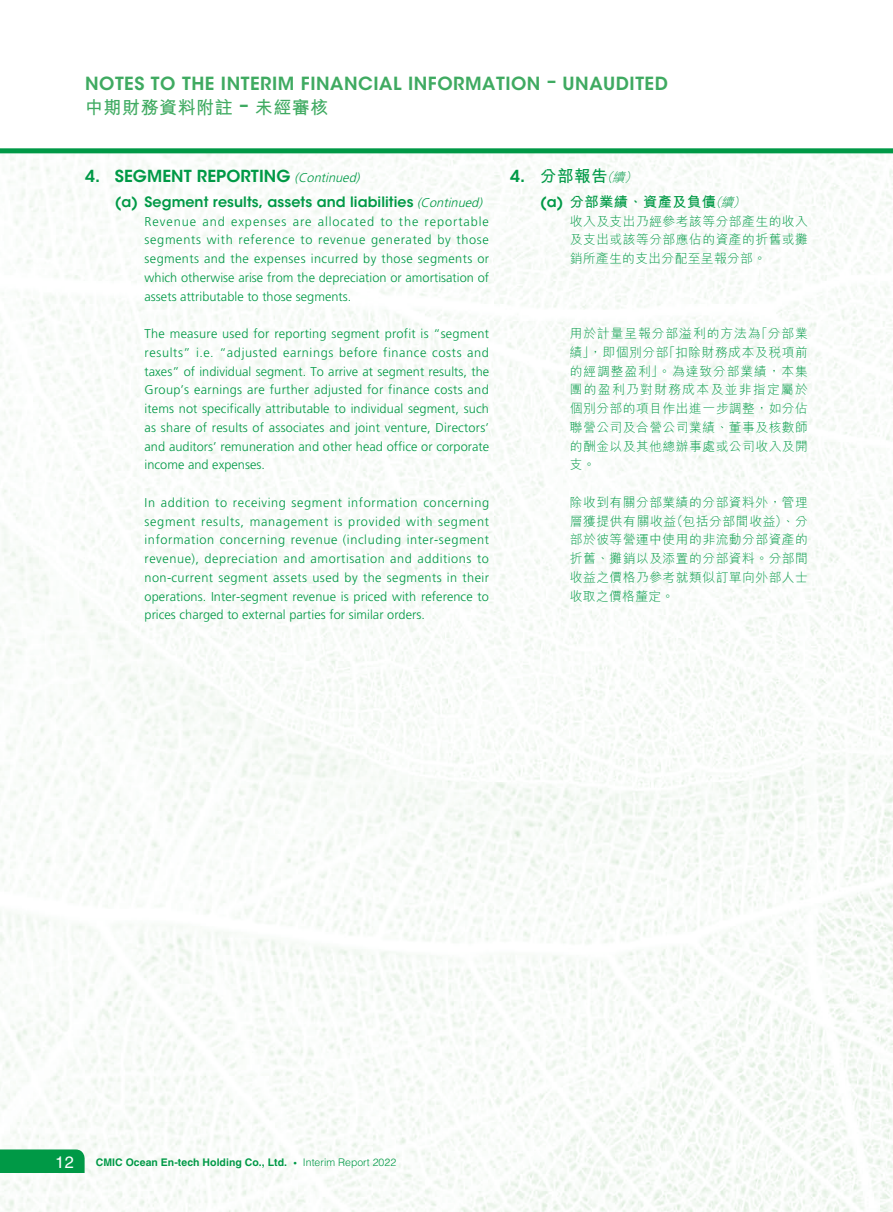
<style>
.page{position:relative;width:893px;height:1212px;background:#fff}
.page>*{position:absolute;margin:0;border:0;box-sizing:border-box;transform-origin:0 0}
.t1{font:600 18px "ITC Avant Garde Std";letter-spacing:.03em;color:#3faa61}
.t2{font:700 18px "M Hei HK";letter-spacing:.03em;color:#3faa61}
.t3{font:600 16.5px "ITC Avant Garde Std";letter-spacing:.005em;color:#009946}
.t4{font:700 16.5px "M Hei HK";color:#009946}
.t5{font:16.5px "Helvetica LT Std";color:#fff}
.t6{font:600 14.25px "ITC Avant Garde Std";letter-spacing:.005em;color:#009946}
.t7{font:700 14.25px "M Hei HK";letter-spacing:.03em;color:#009946}
.t8{font:300 12.75px/18.8px "Frutiger LT Std";letter-spacing:.005em;color:#009946;text-align:justify}
.t9{font:300 12.75px/18.8px "M Hei HK";letter-spacing:.04em;color:#009946;text-align:justify}
.t10{font:700 10.5px "Helvetica LT Std";letter-spacing:.005em;color:#009946}
.s1{font-family:"ITC Avant Garde Std";font-weight:600}
.s2{font-family:"Frutiger LT Std";font-weight:300;font-style:italic;font-size:12.75px}
.s3{font-weight:300;font-style:italic;font-size:12.75px}
.s4{font-family:"M Hei HK";font-weight:300;font-size:7.5px}
.s5{font-weight:300}
</style>
<div class="page">
<img style="left:0;top:148px;width:893px;height:1064px">
<div style="left:0;top:1149px;width:85px;height:24px;background:#009946"></div>
<h1 class="t1" style="left:85px;top:72px;width:584px">NOTES TO THE INTERIM FINANCIAL INFORMATION – UNAUDITED</h1>
<h1 class="t2" style="left:85px;top:94px;width:245px">中期財務資料附註 <span class="s1">–</span> 未經審核</h1>
<p class="t3" style="left:85px;top:166px;width:279px">4. SEGMENT REPORTING <span class="s2">(Continued)</span></p>
<p class="t6" style="left:115px;top:193px;width:372px">(a) Segment results, assets and liabilities <span class="s2">(Continued)</span></p>
<p class="t8" style="left:145px;top:212px;width:346px">Revenue and expenses are allocated to the reportable segments with reference to revenue generated by those segments and the expenses incurred by those segments or which otherwise arise from the depreciation or amortisation of assets attributable to those segments.</p>
<p class="t8" style="left:145px;top:324px;width:346px">The measure used for reporting segment profit is “segment results” i.e. “adjusted earnings before finance costs and taxes” of individual segment. To arrive at segment results, the Group’s earnings are further adjusted for finance costs and items not specifically attributable to individual segment, such as share of results of associates and joint venture, Directors’ and auditors’ remuneration and other head office or corporate income and expenses.</p>
<p class="t8" style="left:145px;top:493px;width:346px">In addition to receiving segment information concerning segment results, management is provided with segment information concerning revenue (including inter-segment revenue), depreciation and amortisation and additions to non-current segment assets used by the segments in their operations. Inter-segment revenue is priced with reference to prices charged to external parties for similar orders.</p>
<p class="t4" style="left:510px;top:164px;width:131px"><span class="s1">4.</span> 分部報告<span class="s3">（續）</span></p>
<p class="t7" style="left:540px;top:191px;width:210px"><span class="s1">(a)</span> 分部業績、資產及負債<span class="s3">（續）</span></p>
<p class="t9" style="left:570px;top:211px;width:240px">收入及支出乃經參考該等分部產生的收入及支出或該等分部應佔的資產的折舊或攤銷所產生的支出分配至呈報分部。</p>
<p class="t9" style="left:570px;top:324px;width:240px">用於計量呈報分部溢利的方法為「分部業績」，即個別分部「扣除財務成本及稅項前的經調整盈利」。為達致分部業績，本集團的盈利乃對財務成本及並非指定屬於個別分部的項目作出進一步調整，如分佔聯營公司及合營公司業績、董事及核數師的酬金以及其他總辦事處或公司收入及開支。</p>
<p class="t9" style="left:570px;top:493px;width:240px">除收到有關分部業績的分部資料外，管理層獲提供有關收益（包括分部間收益）、分部於彼等營運中使用的非流動分部資產的折舊、攤銷以及添置的分部資料。分部間收益之價格乃參考就類似訂單向外部人士收取之價格釐定。</p>
<p class="t5" style="left:55px;top:1152px;width:20px">12</p>
<p class="t10" style="left:96px;top:1156px;width:302px">CMIC Ocean En-tech Holding Co., Ltd. <span class="s4">‧</span> <span class="s5">Interim Report 2022</span></p>
</div>
